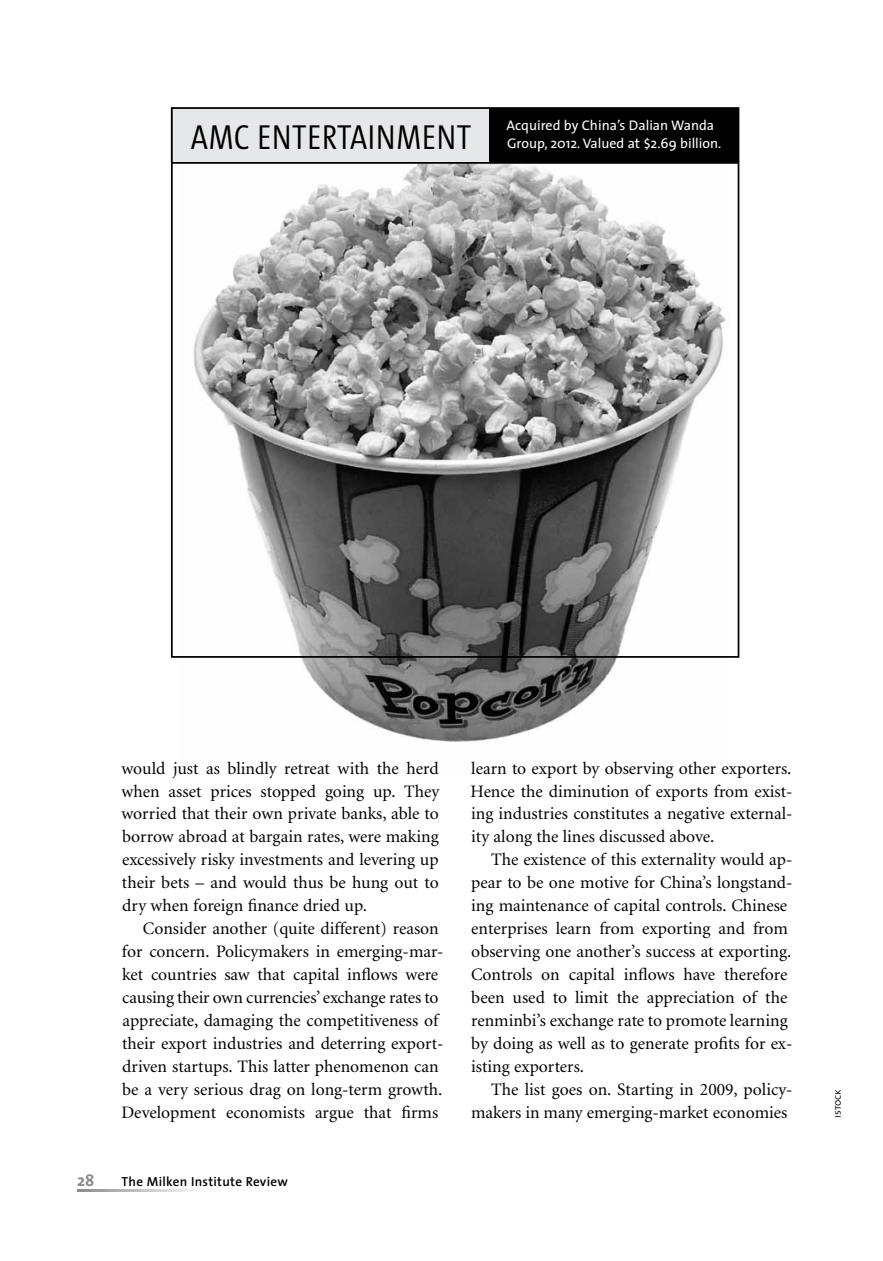
<style>
.page{position:relative;width:883px;height:1261px;background:#fff}
.page>*{position:absolute;margin:0;border:0;box-sizing:border-box;transform-origin:0 0}
.t1{font:300 35px "The Sans Cd OF4";letter-spacing:.02em;color:#000}
.t2{font:17.5px/22.9px "Minion";color:#000;text-align:justify}
.t3{font:700 16.62px "The Sans";color:#8a8c8e}
.t4{font:14px/18.4px "The Sans";color:#fff}
.t5{font:600 13.12px "The Sans";letter-spacing:.02em;color:#000}
.t6{font:10.5px "The Sans Semi Light Caps";color:#000}
</style>
<div class="page">
<svg style="left:77px;top:1189px;width:118px;height:2px"></svg>
<img style="left:181px;top:164px;width:548px;height:578px">
<div style="left:482px;top:109px;width:256px;height:54px;background:#000"></div>
<div style="left:171px;top:107px;width:318px;height:56px;background:#e6e7e8"></div>
<div style="left:171px;top:107px;width:568px;height:550px;border:2px solid #000"></div>
<hr style="left:171px;top:162px;width:567px;height:2px;background:#000">
<h1 class="t1" style="left:191px;top:121px;width:282px">AMC ENTERTAINMENT</h1>
<p class="t4" style="left:506px;top:115px;width:216px">Acquired by China’s Dalian Wanda<br>Group, 2012. Valued at $2.69 billion.</p>
<p class="t2" style="left:121px;top:757px;width:319px">would just as blindly retreat with the herd when asset prices stopped going up. They worried that their own private banks, able to borrow abroad at bargain rates, were making excessively risky investments and levering up their bets – and would thus be hung out to dry when foreign finance dried up.</p>
<p class="t2" style="left:121px;top:917px;width:323px;text-align:left;text-indent:21px">Consider another (quite different) reason for concern. Policymakers in emerging-mar&shy;ket countries saw that capital inflows were causing their own currencies’ exchange rates to appreciate, damaging the competitiveness of their export industries and deterring export&shy;driven startups. This latter phenomenon can be a very serious drag on long-term growth.<br>Development economists argue that firms</p>
<p class="t3" style="left:77px;top:1166px;width:19px">28</p>
<p class="t5" style="left:122px;top:1170px;width:168px">The Milken Institute Review</p>
<p class="t2" style="left:470px;top:757px;width:323px">learn to export by observing other exporters.<br>Hence the diminution of exports from exist&shy;ing industries constitutes a negative external&shy;ity along the lines discussed above.</p>
<p class="t2" style="left:471px;top:848px;width:323px;text-align:left;text-indent:20px">The existence of this externality would ap&shy;pear to be one motive for China’s longstand&shy;ing maintenance of capital controls. Chinese enterprises learn from exporting and from observing one another’s success at exporting.<br>Controls on capital inflows have therefore been used to limit the appreciation of the renminbi’s exchange rate to promote learning by doing as well as to generate profits for ex&shy;isting exporters.</p>
<p class="t2" style="left:471px;top:1077px;width:323px;text-align:right">The list goes on. Starting in 2009, policy&shy;makers in many emerging-market economies</p>
<p class="t6" style="left:828px;top:1117px;width:30px;rotate:-90deg">istock</p>
</div>
